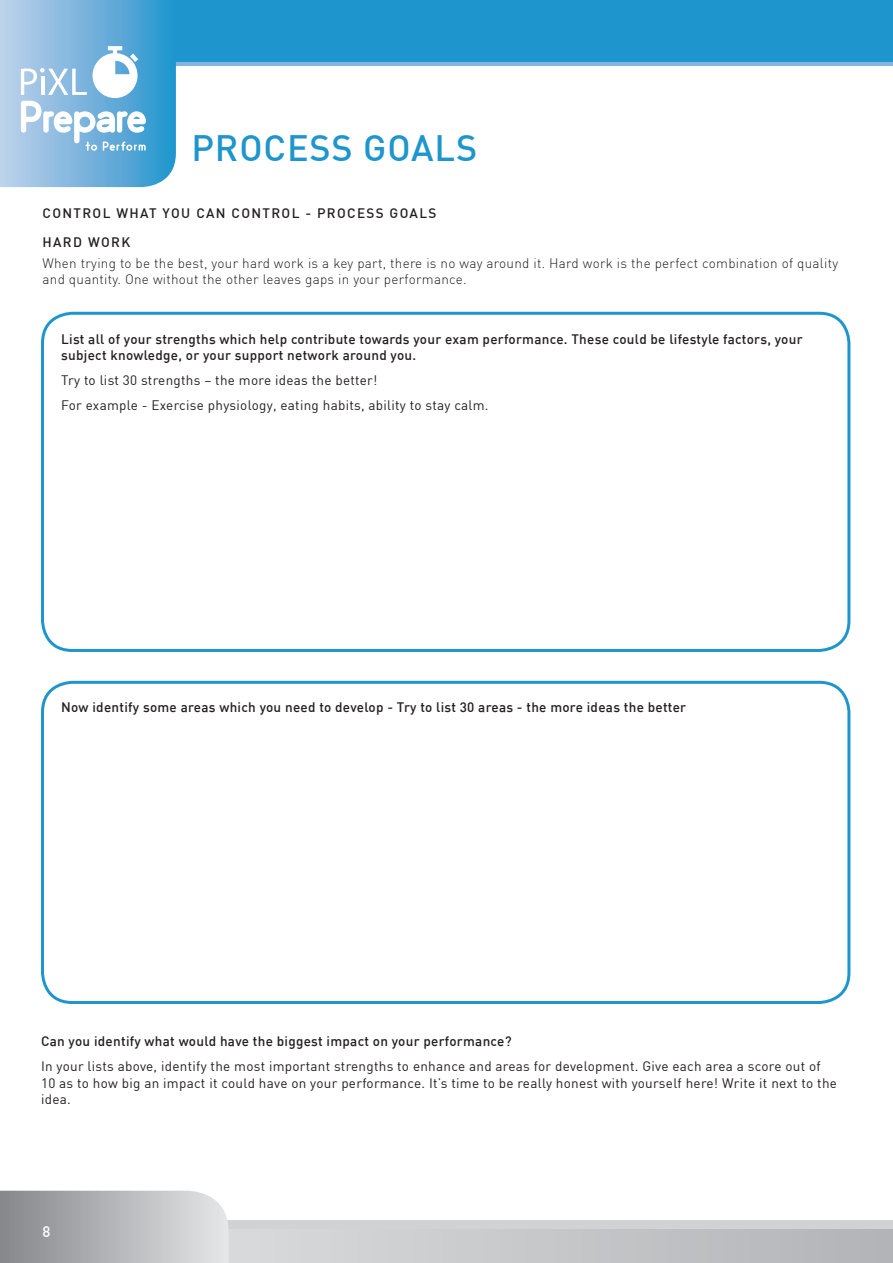
<style>
.page{position:relative;width:893px;height:1263px;background:#fff}
.page>*{position:absolute;margin:0;border:0;box-sizing:border-box;transform-origin:0 0}
.t1{font:500 36px "DIN";letter-spacing:.025em;color:#1e96cd}
.t2{font:500 15px "DIN";color:#fff}
.t3{font:13.5px/16.5px "DIN";letter-spacing:.02em;color:#231f20}
.t4{font:500 13.5px/16.5px "DIN";letter-spacing:.02em;color:#231f20}
.t5{font:300 13.5px/16.5px "DIN";letter-spacing:.02em;color:#231f20}
.t6{font:500 13.5px/29.2px "DIN";letter-spacing:.1em;color:#231f20}
</style>
<div class="page">
<div style="left:0;top:1220px;width:893px;height:43px;background:#d1d2d4"></div>
<div style="left:0;top:4px;width:893px;height:62px;background:#81b6de"></div>
<div style="left:0;top:0;width:893px;height:62px;background:#1e96cd"></div>
<svg style="left:554px;top:1229px;width:339px;height:34px"></svg>
<svg style="left:0;top:1191px;width:229px;height:72px"></svg>
<svg style="left:0;top:0;width:176px;height:187px"></svg>
<div style="left:41px;top:312px;width:809px;height:340px;border:3px solid #1e96cd;border-radius:30px"></div>
<div style="left:41px;top:681px;width:809px;height:323px;border:3px solid #1e96cd;border-radius:30px"></div>
<h1 class="t1" style="left:191px;top:125px;width:288px">PROCESS GOALS</h1>
<p class="t6" style="left:43px;top:198px;width:395px">CONTROL WHAT YOU CAN CONTROL - PROCESS GOALS<br>HARD WORK</p>
<p class="t5" style="left:43px;top:255px;width:797px">When trying to be the best, your hard work is a key part, there is no way around it. Hard work is the perfect combination of quality and quantity. One without the other leaves gaps in your performance.</p>
<p class="t4" style="left:61px;top:330px;width:743px">List all of your strengths which help contribute towards your exam performance. These could be lifestyle factors, your subject knowledge, or your support network around you.</p>
<p class="t3" style="left:61px;top:368px;width:429px;line-height:25px">Try to list 30 strengths – the more ideas the better!<br>For example - Exercise physiology, eating habits, ability to stay calm.</p>
<p class="t4" style="left:61px;top:698px;width:626px">Now identify some areas which you need to develop - Try to list 30 areas - the more ideas the better</p>
<p class="t4" style="left:41px;top:1033px;width:472px">Can you identify what would have the biggest impact on your performance?</p>
<p class="t3" style="left:41px;top:1058px;width:797px">In your lists above, identify the most important strengths to enhance and areas for development. Give each area a score out of<br>10 as to how big an impact it could have on your performance. It’s time to be really honest with yourself here! Write it next to the idea.</p>
<p class="t2" style="left:43px;top:1222px;width:9px">8</p>
</div>
